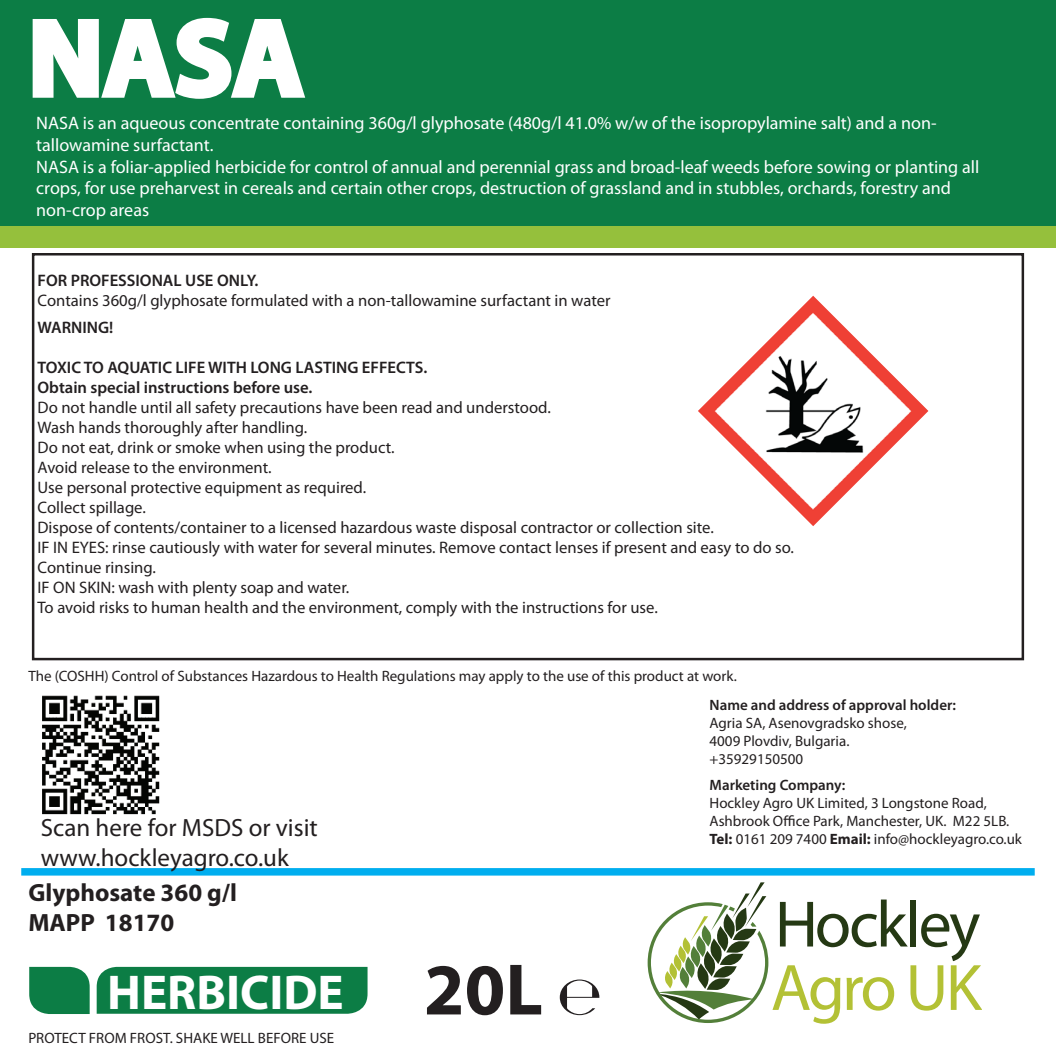
<style>
.page{position:relative;width:1056px;height:1056px;background:#fff}
.page>*{position:absolute;margin:0;border:0;box-sizing:border-box;transform-origin:0 0}
.t1{font:700 108.25px "Myriad Pro";color:#fff}
.t2{font:700 73.5px "Myriad Pro";color:#231f20}
.t3{font:700 49.25px "Myriad Pro";color:#fff}
.t4{font:25px "Myriad Pro";color:#231f20}
.t5{font:700 25px "Myriad Pro";color:#231f20}
.t6{font:18px/21.8px "Myriad Pro";color:#fff}
.t7{font:16.75px "Myriad Pro";color:#231f20}
.t8{font:600 16.75px "Myriad Pro";color:#231f20}
.t9{font:15px "Myriad Pro";color:#231f20}
.t10{font:600 15px "Myriad Pro";color:#231f20}
.s1{font-family:"Minion Pro";font-weight:400;font-size:55px}
.s2{font-weight:700}
</style>
<div class="page">
<div style="left:32px;top:253px;width:992px;height:407px;border:2px solid #231f20"></div>
<div style="left:0;top:226px;width:1056px;height:21px;background:#95c03c"></div>
<div style="left:0;top:0;width:1056px;height:226px;background:#0c7d45"></div>
<svg style="left:32px;top:17px;width:274px;height:82px"></svg>
<svg style="left:648px;top:882px;width:333px;height:142px"></svg>
<div style="left:21px;top:868px;width:1014px;height:8px;background:#00aeef"></div>
<img style="left:42px;top:695px;width:118px;height:120px">
<img style="left:698px;top:296px;width:230px;height:230px">
<div style="left:97px;top:967px;width:271px;height:47px;background:#0c7d45"></div>
<svg style="left:29px;top:967px;width:61px;height:47px;background:#1b8550"></svg>
<p class="t1" style="left:28px;top:-12px;width:277px">NASA</p>
<p class="t6" style="left:36px;top:112px;width:902px">NASA is an aqueous concentrate containing 360g/l glyphosate (480g/l 41.0% w/w of the isopropylamine salt) and a non-</p>
<p class="t6" style="left:36px;top:134px;width:179px">tallowamine surfactant.</p>
<p class="t6" style="left:36px;top:156px;width:945px">NASA is a foliar-applied herbicide for control of annual and perennial grass and broad-leaf weeds before sowing or planting all crops, for use preharvest in cereals and certain other crops, destruction of grassland and in stubbles, orchards, forestry and</p>
<p class="t6" style="left:36px;top:199px;width:115px">non-crop areas</p>
<p class="t8" style="left:38px;top:270px;width:222px">FOR PROFESSIONAL USE ONLY.</p>
<p class="t7" style="left:38px;top:290px;width:575px">Contains 360g/l glyphosate formulated with a non-tallowamine surfactant in water</p>
<p class="t8" style="left:38px;top:317px;width:77px">WARNING!</p>
<p class="t8" style="left:38px;top:357px;width:391px">TOXIC TO AQUATIC LIFE WITH LONG LASTING EFFECTS.</p>
<p class="t8" style="left:38px;top:377px;width:276px">Obtain special instructions before use.</p>
<p class="t7" style="left:38px;top:397px;width:515px">Do not handle until all safety precautions have been read and understood.</p>
<p class="t7" style="left:38px;top:417px;width:271px">Wash hands thoroughly after handling.</p>
<p class="t7" style="left:38px;top:437px;width:359px">Do not eat, drink or smoke when using the product.</p>
<p class="t7" style="left:38px;top:457px;width:236px">Avoid release to the environment.</p>
<p class="t7" style="left:38px;top:477px;width:330px">Use personal protective equipment as required.</p>
<p class="t7" style="left:38px;top:497px;width:110px">Collect spillage.</p>
<p class="t7" style="left:38px;top:517px;width:678px">Dispose of contents/container to a licensed hazardous waste disposal contractor or collection site.</p>
<p class="t7" style="left:38px;top:537px;width:758px">IF IN EYES: rinse cautiously with water for several minutes. Remove contact lenses if present and easy to do so.</p>
<p class="t7" style="left:38px;top:557px;width:120px">Continue rinsing.</p>
<p class="t7" style="left:38px;top:577px;width:313px">IF ON SKIN: wash with plenty soap and water.</p>
<p class="t7" style="left:38px;top:597px;width:622px">To avoid risks to human health and the environment, comply with the instructions for use.</p>
<p class="t9" style="left:28px;top:667px;width:710px">The (COSHH) Control of Substances Hazardous to Health Regulations may apply to the use of this product at work.</p>
<p class="t4" style="left:41px;top:812px;width:279px">Scan here for MSDS or visit</p>
<p class="t4" style="left:41px;top:842px;width:249px">www.hockleyagro.co.uk</p>
<p class="t5" style="left:28px;top:876px;width:210px">Glyphosate 360 g/l</p>
<p class="t5" style="left:28px;top:906px;width:148px">MAPP 18170</p>
<p class="t3" style="left:107px;top:960px;width:238px">HERBICIDE</p>
<p class="t9" style="left:28px;top:1029px;width:307px">PROTECT FROM FROST. SHAKE WELL BEFORE USE</p>
<p class="t2" style="left:424px;top:942px;width:179px">20L <span class="s1">℮</span></p>
<p class="t10" style="left:710px;top:696px;width:248px">Name and address of approval holder:</p>
<p class="t9" style="left:710px;top:714px;width:199px">Agria SA, Asenovgradsko shose,</p>
<p class="t9" style="left:710px;top:732px;width:141px">4009 Plovdiv, Bulgaria.</p>
<p class="t9" style="left:710px;top:750px;width:95px">+35929150500</p>
<p class="t10" style="left:710px;top:775px;width:137px">Marketing Company:</p>
<p class="t9" style="left:710px;top:794px;width:279px">Hockley Agro UK Limited, 3 Longstone Road,</p>
<p class="t9" style="left:710px;top:812px;width:301px">Ashbrook Office Park, Manchester, UK. M22 5LB.</p>
<p class="t9" style="left:710px;top:830px;width:314px"><span class="s2">Tel:</span> 0161 209 7400 <span class="s2">Email:</span> info@hockleyagro.co.uk</p>
</div>
